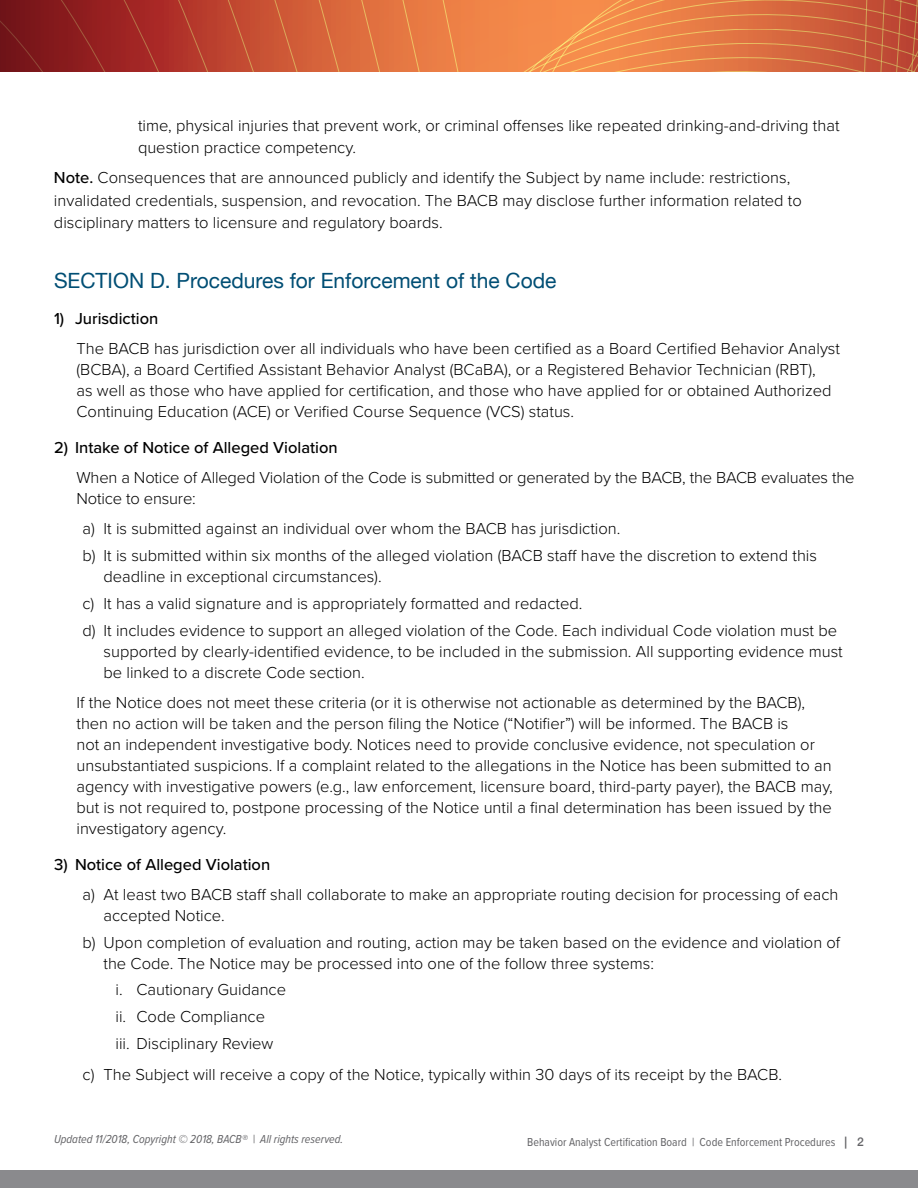
<style>
.page{position:relative;width:918px;height:1188px;background:#fff}
.page>*{position:absolute;margin:0;border:0;box-sizing:border-box;transform-origin:0 0}
.t1{font:21px "Helvetica Neue";color:#004e74}
.t2{font:300 16.5px/21px "Proxima Nova";color:#000}
.t3{font:500 16.5px "Proxima Nova";color:#000}
.t4{font:12px "Proxima Nova Cond";color:#636366}
.t5{font:italic 12px "Proxima Nova Cond";color:#636366}
.s1{font-weight:500}
.s2{font-family:"Helvetica Neue";font-weight:500}
</style>
<div class="page">
<svg style="left:0;top:0;width:918px;height:72px;background:#ce603a"></svg>
<div style="left:0;top:1171px;width:918px;height:17px;background:#8a8a8d"></div>
<p class="t2" style="left:138px;top:113px;width:703px;line-height:22.5px">time, physical injuries that prevent work, or criminal offenses like repeated drinking-and-driving that question practice competency.</p>
<p class="t2" style="left:54px;top:166px;width:749px;line-height:22.5px"><span class="s1">Note.</span> Consequences that are announced publicly and identify the Subject by name include: restrictions, invalidated credentials, suspension, and revocation. The BACB may disclose further information related to disciplinary matters to licensure and regulatory boards.</p>
<p class="t1" style="left:54px;top:266px;width:504px">SECTION D. Procedures for Enforcement of the Code</p>
<p class="t3" style="left:54px;top:306px;width:106px">1) Jurisdiction</p>
<p class="t2" style="left:77px;top:337px;width:765px">The BACB has jurisdiction over all individuals who have been certified as a Board Certified Behavior Analyst (BCBA), a Board Certified Assistant Behavior Analyst (BCaBA), or a Registered Behavior Technician (RBT),<br>as well as those who have applied for certification, and those who have applied for or obtained Authorized Continuing Education (ACE) or Verified Course Sequence (VCS) status.</p>
<p class="t3" style="left:54px;top:435px;width:285px">2) Intake of Notice of Alleged Violation</p>
<p class="t2" style="left:77px;top:466px;width:780px">When a Notice of Alleged Violation of the Code is submitted or generated by the BACB, the BACB evaluates the<br>Notice to ensure:</p>
<p class="t2" style="left:83px;top:514px;width:736px;line-height:27px">a) It is submitted against an individual over whom the BACB has jurisdiction.<br>b) It is submitted within six months of the alleged violation (BACB staff have the discretion to extend this</p>
<p class="t2" style="left:83px;top:562px;width:756px;line-height:27px;text-indent:21px">deadline in exceptional circumstances).<br>c) It has a valid signature and is appropriately formatted and redacted.<br>d) It includes evidence to support an alleged violation of the Code. Each individual Code violation must be</p>
<p class="t2" style="left:104px;top:640px;width:741px">supported by clearly-identified evidence, to be included in the submission. All supporting evidence must be linked to a discrete Code section.</p>
<p class="t2" style="left:77px;top:691px;width:758px">If the Notice does not meet these criteria (or it is otherwise not actionable as determined by the BACB), then no action will be taken and the person filing the Notice (“Notifier”) will be informed. The BACB is<br>not an independent investigative body. Notices need to provide conclusive evidence, not speculation or unsubstantiated suspicions. If a complaint related to the allegations in the Notice has been submitted to an agency with investigative powers (e.g., law enforcement, licensure board, third-party payer), the BACB may, but is not required to, postpone processing of the Notice until a final determination has been issued by the investigatory agency.</p>
<p class="t3" style="left:54px;top:852px;width:218px">3) Notice of Alleged Violation</p>
<p class="t2" style="left:104px;top:883px;width:737px;text-indent:-21px">a) At least two BACB staff shall collaborate to make an appropriate routing decision for processing of each accepted Notice.</p>
<p class="t2" style="left:104px;top:931px;width:738px;text-indent:-21px">b) Upon completion of evaluation and routing, action may be taken based on the evidence and violation of the Code. The Notice may be processed into one of the follow three systems:</p>
<p class="t2" style="left:116px;top:975px;width:172px;line-height:27px">i. Cautionary Guidance ii. Code Compliance<br>iii. Disciplinary Review</p>
<p class="t2" style="left:83px;top:1063px;width:701px">c) The Subject will receive a copy of the Notice, typically within 30 days of its receipt by the BACB.</p>
<p class="t5" style="left:54px;top:1131px;width:291px">Updated 11/2018, Copyright © 2018, BACB® | All rights reserved.</p>
<p class="t4" style="left:527px;top:1133px;width:338px">Behavior Analyst Certification Board | Code Enforcement Procedures <span class="s2">| 2</span></p>
</div>
